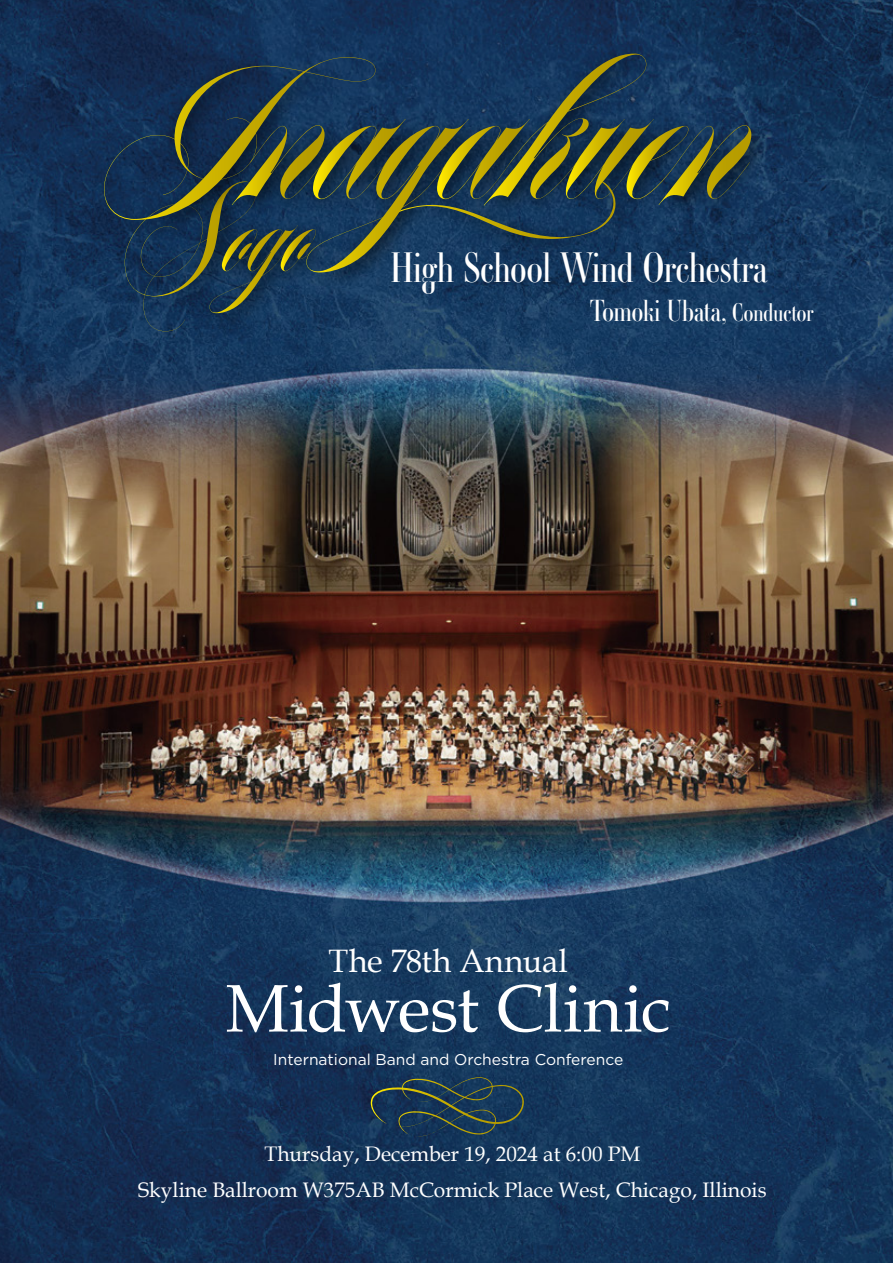
<style>
.page{position:relative;width:893px;height:1263px;background:#fff}
.page>*{position:absolute;margin:0;border:0;box-sizing:border-box;transform-origin:0 0}
.t1{font:67.2px "Book Antiqua";letter-spacing:-.005em;color:#fff}
.t2{font:42px "Ambroise Std Firmin";color:#fff}
.t3{font:32.4px "Book Antiqua";letter-spacing:.005em;color:#fff}
.t4{font:30px "Ambroise Std Firmin";color:#fff}
.t5{font:21px/36px "Book Antiqua";color:#fff;text-align:center}
.t6{font:15.6px "Gotham";color:#fff}
.s1{font-size:25.2px}
</style>
<div class="page">
<img style="left:0;top:0;width:893px;height:1263px">
<svg style="left:369px;top:1077px;width:155px;height:60px;background:#233f51"></svg>
<img style="left:106px;top:331px;width:237px;height:27px">
<img style="left:86px;top:35px;width:692px;height:264px">
<svg style="left:104px;top:54px;width:647px;height:277px;background:#28414e"></svg>
<h2 class="t2" style="left:390px;top:241px;width:378px">High School Wind Orchestra</h2>
<h3 class="t4" style="left:590px;top:292px;width:226px">Tomoki Ubata, <span class="s1">Conductor</span></h3>
<h3 class="t3" style="left:328px;top:938px;width:241px">The 78th Annual</h3>
<h1 class="t1" style="left:225px;top:962px;width:447px">Midwest Clinic</h1>
<p class="t6" style="left:273px;top:1049px;width:351px">International Band and Orchestra Conference</p>
<p class="t5" style="left:138px;top:1135px;width:630px">Thursday, December 19, 2024 at 6:00 PM<br>Skyline Ballroom W375AB McCormick Place West, Chicago, Illinois</p>
</div>
